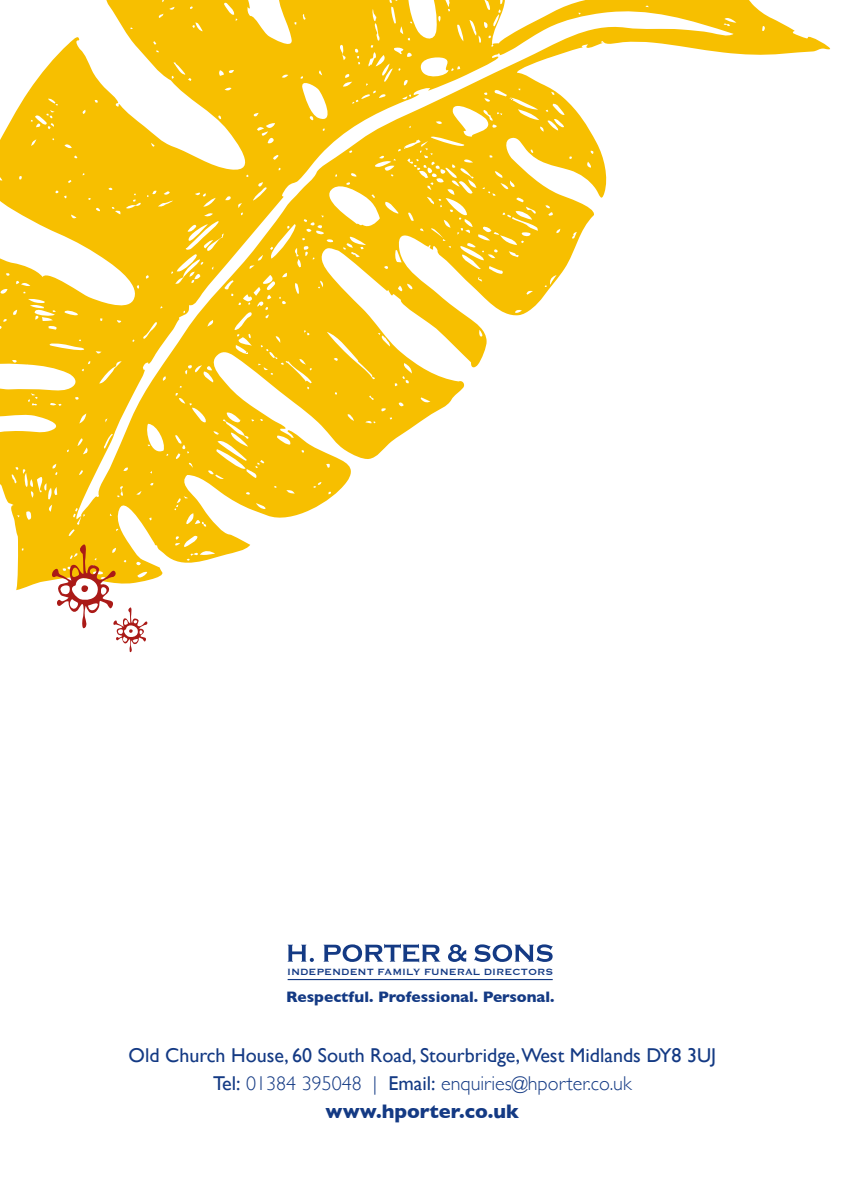
<style>
.page{position:relative;width:842px;height:1191px;background:#fff}
.page>*{position:absolute;margin:0;border:0;box-sizing:border-box;transform-origin:0 0}
.t1{font:20px/28px "Gill Sans";color:#143a84;text-align:center}
.t2{font:700 15.4px "Gill Sans";color:#143a84}
.t3{font:11.8px "Copperplate";color:#143a84}
.s1{font-weight:300}
.s2{font-weight:700}
</style>
<div class="page">
<svg style="left:288px;top:944px;width:26px;height:18px"></svg>
<svg style="left:324px;top:944px;width:116px;height:18px"></svg>
<svg style="left:448px;top:944px;width:18px;height:18px"></svg>
<svg style="left:474px;top:944px;width:79px;height:18px"></svg>
<hr style="left:288px;top:979px;width:265px;height:1px;background:#143a84">
<svg style="left:0;top:0;width:831px;height:590px"></svg>
<svg style="left:52px;top:540px;width:96px;height:113px"></svg>
<p class="t3" style="left:287px;top:964px;width:268px">INDEPENDENT FAMILY FUNERAL DIRECTORS</p>
<p class="t2" style="left:286px;top:984px;width:270px">Respectful. Professional. Personal.</p>
<p class="t1" style="left:129px;top:1040px;width:589px">Old Church House, 60 South Road, Stourbridge,West Midlands DY8 3UJ<br>Tel: <span class="s1">01384 395048 |</span> Email: <span class="s1">enquiries@hporter.co.uk </span><span class="s2">www.hporter.co.uk</span></p>
</div>
